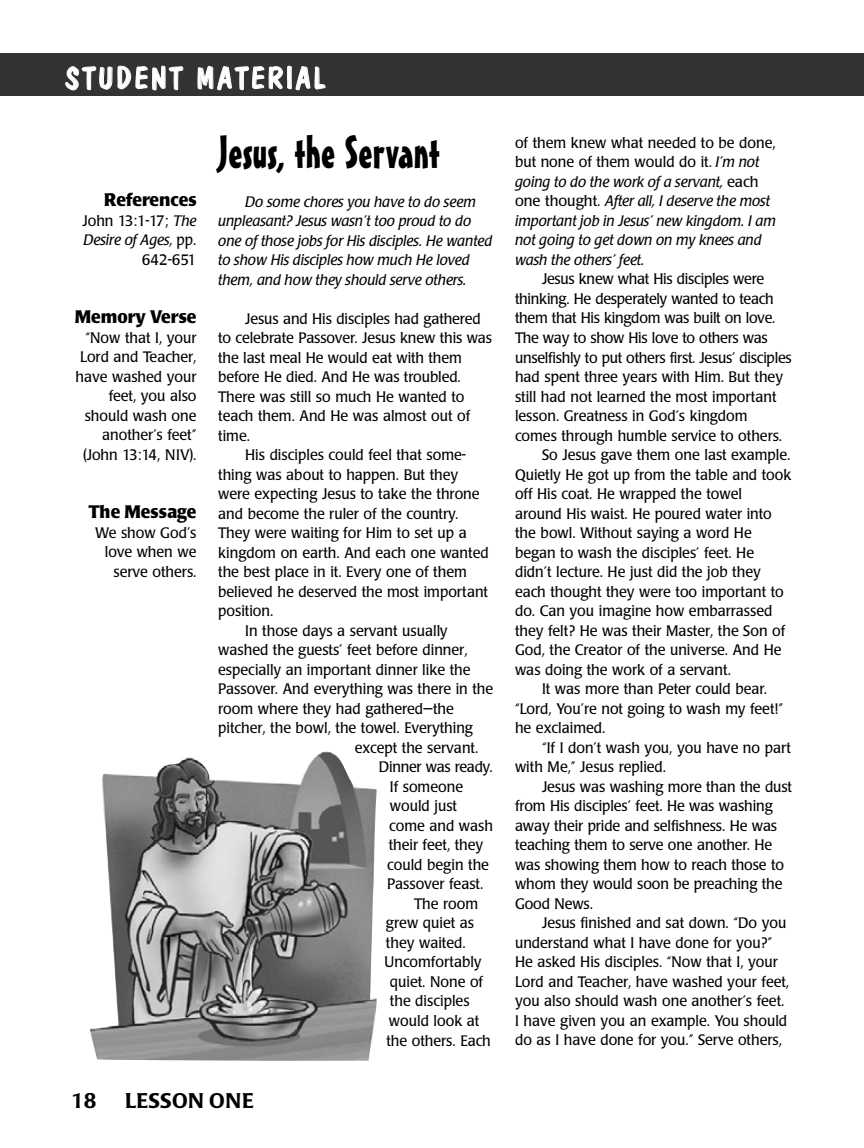
<style>
.page{position:relative;width:864px;height:1148px;background:#fff}
.page>*{position:absolute;margin:0;border:0;box-sizing:border-box;transform-origin:0 0}
.t1{font:45px "Mister Earl BT";color:#000}
.t2{font:30px "Dom Casual D";letter-spacing:.1em;color:#fff}
.t3{font:500 21px "Poppl Laudatio";letter-spacing:.02em;color:#000}
.t4{font:700 18px "Poppl Laudatio";color:#000;scale:.95 1}
.t5{font:15px/19.5px "Poppl Laudatio";color:#000;text-align:right;scale:.95 1}
.t6{font:italic 15px/19.5px "Poppl Laudatio";color:#000}
.t7{font:15px "Poppl Laudatio";letter-spacing:-.02em;color:#000;scale:.95 1}
.s1{font-style:italic}
.s2{font-style:normal}
</style>
<div class="page">
<div style="left:0;top:53px;width:864px;height:43px;background:#333"></div>
<img style="left:90px;top:751px;width:287px;height:309px">
<h2 class="t2" style="left:65px;top:60px;width:261px">STUDENT MATERIAL</h2>
<p class="t4" style="left:104px;top:193px;width:99px">References</p>
<p class="t5" style="left:82px;top:212px;width:122px">John 13:1-17; <span class="s1">The<br>Desire of Ages,</span> pp.<br>642-651</p>
<p class="t4" style="left:75px;top:310px;width:130px">Memory Verse</p>
<p class="t5" style="left:75px;top:329px;width:129px">“Now that I, your<br>Lord and Teacher, have washed your feet, you also should wash one another’s feet” (John 13:14, NIV).</p>
<p class="t4" style="left:89px;top:505px;width:115px">The Message</p>
<p class="t5" style="left:95px;top:524px;width:108px">We show God’s love when we serve others.</p>
<h1 class="t1" style="left:218px;top:135px;width:223px">Jesus, the Servant</h1>
<p class="t6" style="left:218px;top:193px;width:276px;text-indent:27px">Do some chores you have to do seem unpleasant? Jesus wasn’t too proud to do one of those jobs for His disciples. He wanted to show His disciples how much He loved them, and how they should serve others.</p>
<p class="t5" style="left:245px;top:310px;width:250px">Jesus and His disciples had gathered</p>
<p class="t5" style="left:218px;top:330px;width:290px">to celebrate Passover. Jesus knew this was</p>
<p class="t5" style="left:218px;top:349px;width:258px">the last meal He would eat with them</p>
<p class="t5" style="left:218px;top:369px;width:257px">before He died. And He was troubled.</p>
<p class="t5" style="left:218px;top:388px;width:261px">There was still so much He wanted to</p>
<p class="t5" style="left:218px;top:408px;width:267px">teach them. And He was almost out of</p>
<p class="t5" style="left:218px;top:427px;width:35px">time.</p>
<p class="t5" style="left:245px;top:447px;width:234px">His disciples could feel that some-</p>
<p class="t5" style="left:218px;top:466px;width:254px">thing was about to happen. But they</p>
<p class="t5" style="left:218px;top:486px;width:277px">were expecting Jesus to take the throne</p>
<p class="t5" style="left:218px;top:505px;width:254px">and become the ruler of the country.</p>
<p class="t5" style="left:218px;top:525px;width:263px">They were waiting for Him to set up a</p>
<p class="t5" style="left:218px;top:544px;width:286px">kingdom on earth. And each one wanted</p>
<p class="t5" style="left:218px;top:564px;width:263px">the best place in it. Every one of them</p>
<p class="t5" style="left:218px;top:583px;width:286px">believed he deserved the most important</p>
<p class="t5" style="left:218px;top:603px;width:60px">position.</p>
<p class="t5" style="left:245px;top:622px;width:215px">In those days a servant usually</p>
<p class="t5" style="left:218px;top:642px;width:264px">washed the guests’ feet before dinner,</p>
<p class="t5" style="left:218px;top:661px;width:267px">especially an important dinner like the</p>
<p class="t5" style="left:218px;top:681px;width:291px">Passover. And everything was there in the</p>
<p class="t5" style="left:218px;top:700px;width:250px">room where they had gathered—the</p>
<p class="t5" style="left:218px;top:720px;width:270px">pitcher, the bowl, the towel. Everything</p>
<p class="t5" style="left:355px;top:739px;width:131px">except the servant.</p>
<p class="t7" style="left:379px;top:761px;width:121px">Dinner was ready.</p>
<p class="t5" style="left:390px;top:778px;width:79px">If someone</p>
<p class="t5" style="left:390px;top:798px;width:72px">would just</p>
<p class="t5" style="left:389px;top:817px;width:111px">come and wash</p>
<p class="t5" style="left:389px;top:837px;width:101px">their feet, they</p>
<p class="t5" style="left:387px;top:856px;width:109px">could begin the</p>
<p class="t5" style="left:387px;top:876px;width:103px">Passover feast.</p>
<p class="t5" style="left:414px;top:895px;width:69px">The room</p>
<p class="t5" style="left:386px;top:915px;width:94px">grew quiet as</p>
<p class="t5" style="left:386px;top:934px;width:85px">they waited.</p>
<p class="t5" style="left:385px;top:954px;width:103px">Uncomfortably</p>
<p class="t5" style="left:390px;top:973px;width:100px">quiet. None of</p>
<p class="t5" style="left:390px;top:993px;width:85px">the disciples</p>
<p class="t5" style="left:389px;top:1012px;width:97px">would look at</p>
<p class="t5" style="left:386px;top:1032px;width:111px">the others. Each</p>
<h3 class="t3" style="left:71px;top:1092px;width:27px">18</h3>
<h3 class="t3" style="left:125px;top:1092px;width:130px">LESSON ONE</h3>
<p class="t6" style="left:515px;top:135px;width:262px"><span class="s2">of them knew what needed to be done, but none of them would do it.</span> I’m not going to do the work of a servant, <span class="s2">each one thought.</span> After all, I deserve the most important job in Jesus’ new kingdom. I am not going to get down on my knees and wash the others’ feet.</p>
<p class="t7" style="left:542px;top:273px;width:235px">Jesus knew what His disciples were</p>
<p class="t7" style="left:515px;top:293px;width:274px">thinking. He desperately wanted to teach</p>
<p class="t7" style="left:515px;top:312px;width:276px">them that His kingdom was built on love.</p>
<p class="t7" style="left:515px;top:332px;width:268px">The way to show His love to others was</p>
<p class="t7" style="left:515px;top:351px;width:293px">unselfishly to put others first. Jesus’ disciples</p>
<p class="t5" style="left:515px;top:368px;width:284px">had spent three years with Him. But they</p>
<p class="t5" style="left:515px;top:388px;width:277px">still had not learned the most important</p>
<p class="t5" style="left:515px;top:407px;width:246px">lesson. Greatness in God’s kingdom</p>
<p class="t5" style="left:515px;top:427px;width:283px">comes through humble service to others.</p>
<p class="t5" style="left:542px;top:446px;width:263px">So Jesus gave them one last example.</p>
<p class="t5" style="left:515px;top:466px;width:293px">Quietly He got up from the table and took</p>
<p class="t5" style="left:515px;top:485px;width:240px">off His coat. He wrapped the towel</p>
<p class="t5" style="left:515px;top:505px;width:272px">around His waist. He poured water into</p>
<p class="t5" style="left:515px;top:524px;width:251px">the bowl. Without saying a word He</p>
<p class="t5" style="left:515px;top:544px;width:253px">began to wash the disciples’ feet. He</p>
<p class="t5" style="left:515px;top:563px;width:260px">didn’t lecture. He just did the job they</p>
<p class="t5" style="left:515px;top:583px;width:284px">each thought they were too important to</p>
<p class="t5" style="left:515px;top:602px;width:272px">do. Can you imagine how embarrassed</p>
<p class="t5" style="left:515px;top:622px;width:286px">they felt? He was their Master, the Son of</p>
<p class="t5" style="left:515px;top:641px;width:282px">God, the Creator of the universe. And He</p>
<p class="t5" style="left:515px;top:661px;width:229px">was doing the work of a servant.</p>
<p class="t5" style="left:542px;top:680px;width:238px">It was more than Peter could bear.</p>
<p class="t5" style="left:515px;top:700px;width:284px">“Lord, You’re not going to wash my feet!”</p>
<p class="t5" style="left:515px;top:719px;width:97px">he exclaimed.</p>
<p class="t5" style="left:542px;top:739px;width:263px">“If I don’t wash you, you have no part</p>
<p class="t5" style="left:515px;top:758px;width:161px">with Me,” Jesus replied.</p>
<p class="t5" style="left:542px;top:778px;width:265px">Jesus was washing more than the dust</p>
<p class="t5" style="left:515px;top:797px;width:273px">from His disciples’ feet. He was washing</p>
<p class="t5" style="left:515px;top:817px;width:277px">away their pride and selfishness. He was</p>
<p class="t5" style="left:515px;top:836px;width:272px">teaching them to serve one another. He</p>
<p class="t5" style="left:515px;top:856px;width:285px">was showing them how to reach those to</p>
<p class="t5" style="left:515px;top:875px;width:283px">whom they would soon be preaching the</p>
<p class="t5" style="left:515px;top:895px;width:84px">Good News.</p>
<p class="t5" style="left:542px;top:914px;width:259px">Jesus finished and sat down. “Do you</p>
<p class="t5" style="left:515px;top:934px;width:272px">understand what I have done for you?”</p>
<p class="t5" style="left:515px;top:953px;width:278px">He asked His disciples. “Now that I, your</p>
<p class="t5" style="left:515px;top:973px;width:290px">Lord and Teacher, have washed your feet,</p>
<p class="t5" style="left:515px;top:992px;width:285px">you also should wash one another’s feet.</p>
<p class="t5" style="left:515px;top:1012px;width:288px">I have given you an example. You should</p>
<p class="t5" style="left:515px;top:1031px;width:282px">do as I have done for you.” Serve others,</p>
</div>
